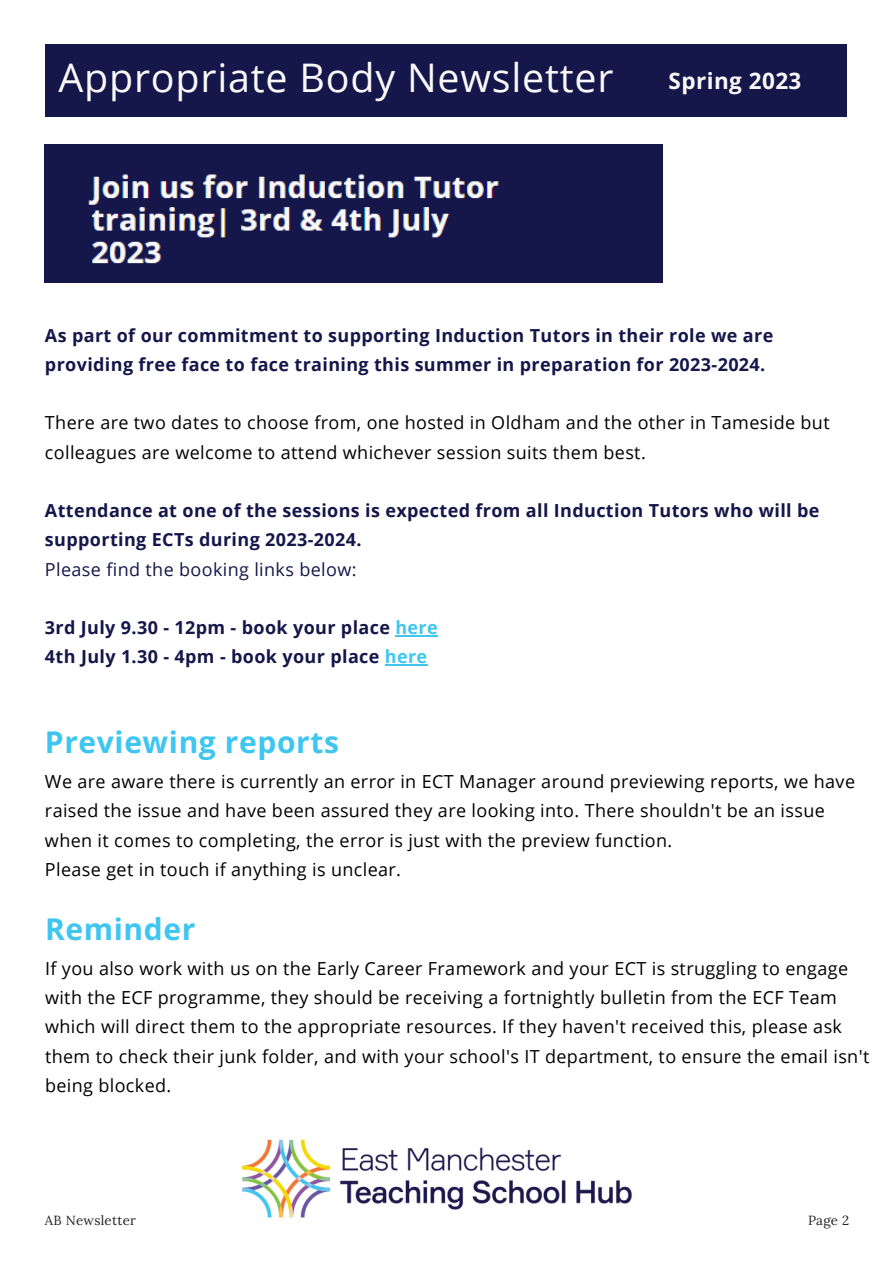
<style>
.page{position:relative;width:893px;height:1264px;background:#fff}
.page>*{position:absolute;margin:0;border:0;box-sizing:border-box;transform-origin:0 0}
.t1{font:39.45px "Open Sans";letter-spacing:.02em;color:#f9f9f9}
.t2{font:700 30px "Open Sans";letter-spacing:.02em;color:#3ec6f1}
.t3{font:700 22.5px "Open Sans";letter-spacing:.02em;color:#f9f9f9}
.t4{font:18px/29.2px "Open Sans";letter-spacing:.02em;color:#000}
.t5{font:700 18px/29.2px "Open Sans";letter-spacing:.02em;color:#15164a}
.t6{font:18px "Open Sans";letter-spacing:.02em;color:#15164a}
.t7{font:13.2px "Lora";letter-spacing:.02em;color:#222}
.s1{color:#3ec6f1}
</style>
<div class="page">
<div style="left:45px;top:45px;width:801px;height:72px;background:#15164a"></div>
<img style="left:241px;top:1139px;width:391px;height:79px">
<img style="left:45px;top:144px;width:617px;height:139px">
<hr style="left:395px;top:635px;width:43px;height:1px;background:#3ec6f1">
<hr style="left:385px;top:664px;width:42px;height:1px;background:#3ec6f1">
<h1 class="t1" style="left:58px;top:50px;width:556px">Appropriate Body Newsletter</h1>
<p class="t3" style="left:668px;top:65px;width:134px">Spring 2023</p>
<p class="t5" style="left:45px;top:320px;width:729px">As part of our commitment to supporting Induction Tutors in their role we are providing free face to face training this summer in preparation for 2023-2024.</p>
<p class="t4" style="left:45px;top:408px;width:786px">There are two dates to choose from, one hosted in Oldham and the other in Tameside but colleagues are welcome to attend whichever session suits them best.</p>
<p class="t5" style="left:45px;top:495px;width:775px">Attendance at one of the sessions is expected from all Induction Tutors who will be supporting ECTs during 2023-2024.</p>
<p class="t6" style="left:45px;top:556px;width:313px">Please find the booking links below:</p>
<p class="t5" style="left:45px;top:612px;width:394px">3rd July 9.30 - 12pm - book your place <span class="s1">here<br></span>4th July 1.30 - 4pm - book your place <span class="s1">here</span></p>
<h2 class="t2" style="left:45px;top:721px;width:295px">Previewing reports</h2>
<p class="t4" style="left:45px;top:766px;width:811px">We are aware there is currently an error in ECT Manager around previewing reports, we have raised the issue and have been assured they are looking into. There shouldn't be an issue when it comes to completing, the error is just with the preview function.<br>Please get in touch if anything is unclear.</p>
<h2 class="t2" style="left:45px;top:908px;width:152px">Reminder</h2>
<p class="t4" style="left:45px;top:953px;width:825px">If you also work with us on the Early Career Framework and your ECT is struggling to engage with the ECF programme, they should be receiving a fortnightly bulletin from the ECF Team which will direct them to the appropriate resources. If they haven't received this, please ask them to check their junk folder, and with your school's IT department, to ensure the email isn't being blocked.</p>
<p class="t7" style="left:45px;top:1211px;width:92px">AB Newsletter</p>
<p class="t7" style="left:807px;top:1211px;width:43px">Page 2</p>
</div>
